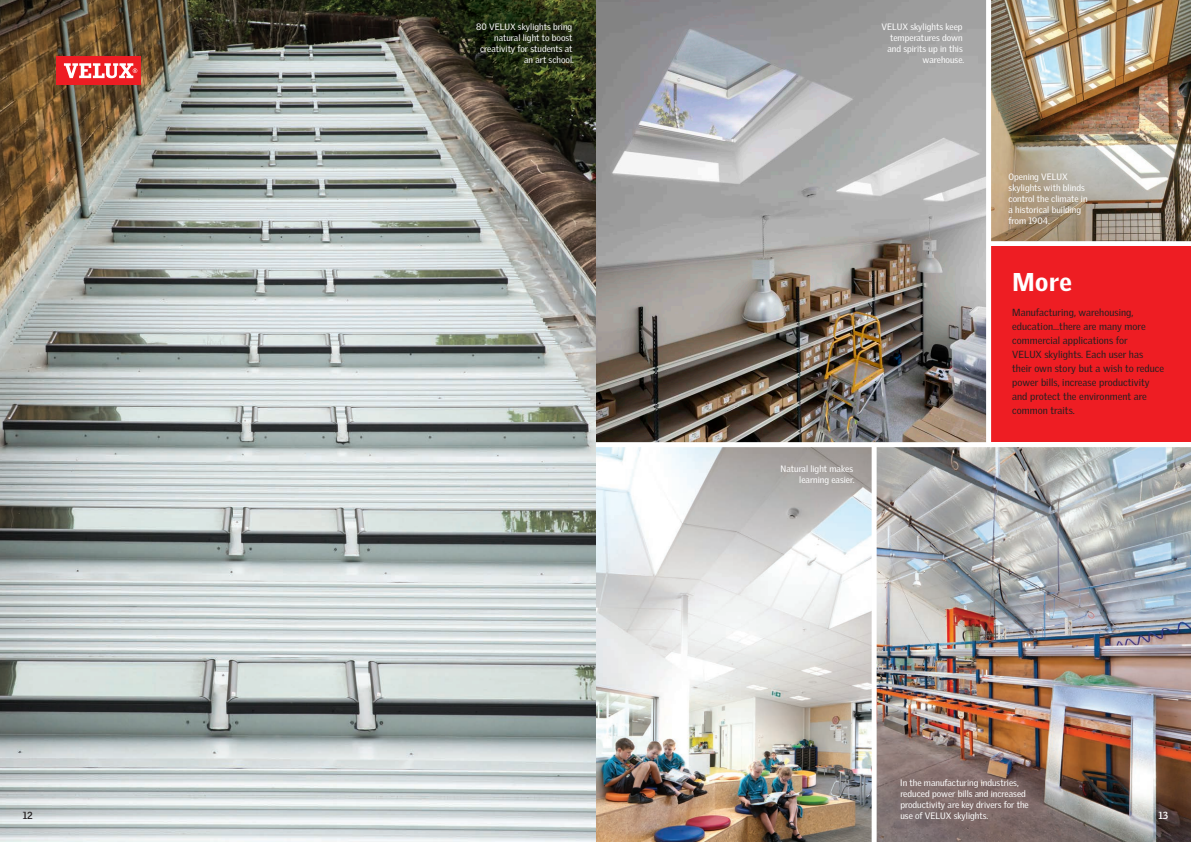
<style>
.page{position:relative;width:1191px;height:842px;background:#fff}
.page>*{position:absolute;margin:0;border:0;box-sizing:border-box;transform-origin:0 0}
.t1{font:900 25px "Velux Gothic";color:#fff}
.t2{font:10px/14px "Velux Gothic";letter-spacing:.005em;color:#231f20}
.t3{font:700 10px "Velux Gothic";color:#231f20}
.t4{font:700 10px "Velux Gothic";color:#fff}
.t5{font:9px/11px "Velux Gothic";color:#fff;text-align:right}
</style>
<div class="page">
<img style="left:876px;top:447px;width:315px;height:395px">
<img style="left:595px;top:447px;width:276px;height:395px">
<img style="left:991px;top:0;width:200px;height:241px">
<img style="left:595px;top:0;width:391px;height:442px">
<div style="left:990px;top:246px;width:201px;height:196px;background:#ee1d23"></div>
<div style="left:986px;top:0;width:5px;height:444px;background:#fff"></div>
<img style="left:0;top:0;width:595px;height:842px">
<div style="left:57px;top:57px;width:84px;height:28px;background:#ee1d23"></div>
<svg style="left:64px;top:63px;width:73px;height:15px"></svg>
<p class="t5" style="left:476px;top:21px;width:99px">80 VELUX skylights bring natural light to boost creativity for students at an art school.</p>
<p class="t5" style="left:881px;top:21px;width:84px">VELUX skylights keep temperatures down and spirits up in this warehouse.</p>
<p class="t5" style="left:780px;top:463px;width:76px">Natural light makes learning easier.</p>
<p class="t5" style="left:1008px;top:171px;width:80px;text-align:left">Opening VELUX skylights with blinds control the climate in a historical building from 1904.</p>
<p class="t1" style="left:1012px;top:266px;width:61px">More</p>
<p class="t2" style="left:1012px;top:305px;width:153px">Manufacturing, warehousing, education...there are many more commercial applications for<br>VELUX skylights. Each user has their own story but a wish to reduce power bills, increase productivity and protect the environment are common traits.</p>
<p class="t5" style="left:900px;top:777px;width:130px;text-align:left">In the manufacturing industries, reduced power bills and increased productivity are key drivers for the use of VELUX skylights.</p>
<p class="t3" style="left:23px;top:809px;width:12px">12</p>
<p class="t4" style="left:1158px;top:809px;width:11px">13</p>
</div>
